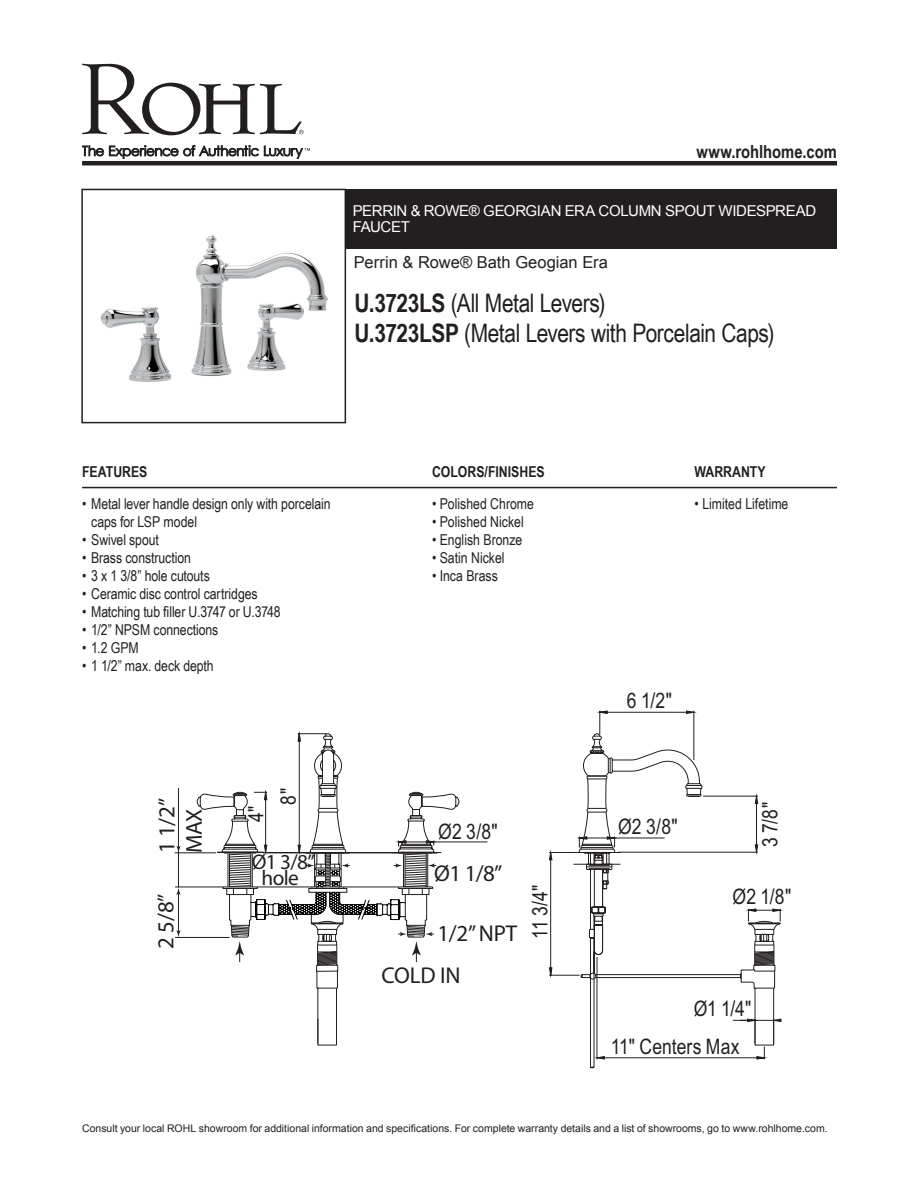
<style>
.page{position:relative;width:918px;height:1188px;background:#fff}
.page>*{position:absolute;margin:0;border:0;box-sizing:border-box;transform-origin:0 0}
.Product_Info_Nest{font:25.5px "Arial Narrow";letter-spacing:-.015em;color:#231f20}
.t1{font:22.95px/27.6px "Myriad Pro";letter-spacing:-.01em;color:#231f20}
.t2{font:21.45px/37.8px "Arial Narrow";letter-spacing:.005em;color:#231f20}
.t3{font:21.3px/16.4px "Myriad Pro";letter-spacing:-.03em;color:#231f20;text-align:center}
.t4{font:700 18px "Arial Narrow";color:#231f20}
.t5{font:16.5px "Arial";color:#231f20}
.Product_Info_Nest-2{font:15px "Arial Narrow";letter-spacing:-.005em;color:#231f20}
.Product_Title_Bar{font:15px/16.5px "Arial";letter-spacing:-.02em;color:#fff}
.t6{font:700 15px "Arial Narrow";color:#231f20}
.t7{font:10.5px "Arial";color:#231f20}
.s1{font-weight:700}
</style>
<div class="page">
<svg style="left:82px;top:64px;width:222px;height:71px"></svg>
<svg style="left:82px;top:145px;width:228px;height:14px"></svg>
<hr style="left:82px;top:161px;width:755px;height:4px;background:#231f20">
<div style="left:346px;top:189px;width:491px;height:59px;background:#231f20"></div>
<img style="left:100px;top:235px;width:228px;height:147px">
<div style="left:81px;top:189px;width:265px;height:234px;border:2px solid #231f20"></div>
<hr style="left:82px;top:487px;width:755px;height:1px;background:#231f20">
<svg style="left:174px;top:710px;width:609px;height:350px"></svg>
<p class="t4" style="left:696px;top:138px;width:142px">www.rohlhome.com</p>
<p class="Product_Title_Bar" style="left:353px;top:202px;width:465px">PERRIN &amp; ROWE® GEORGIAN ERA COLUMN SPOUT WIDESPREAD<br>FAUCET</p>
<p class="t5" style="left:354px;top:251px;width:256px">Perrin &amp; Rowe® Bath Geogian Era</p>
<p class="Product_Info_Nest" style="left:354px;top:284px;width:253px"><span class="s1">U.3723LS</span> (All Metal Levers)</p>
<p class="Product_Info_Nest" style="left:354px;top:314px;width:422px"><span class="s1">U.3723LSP</span> (Metal Levers with Porcelain Caps)</p>
<p class="t6" style="left:82px;top:461px;width:67px">FEATURES</p>
<p class="Product_Info_Nest-2" style="left:82px;top:493px;width:250px">• Metal lever handle design only with porcelain</p>
<p class="Product_Info_Nest-2" style="left:91px;top:511px;width:108px">caps for LSP model</p>
<p class="Product_Info_Nest-2" style="left:82px;top:529px;width:78px">• Swivel spout</p>
<p class="Product_Info_Nest-2" style="left:82px;top:547px;width:110px">• Brass construction</p>
<p class="Product_Info_Nest-2" style="left:82px;top:565px;width:129px">• 3 x 1 3/8” hole cutouts</p>
<p class="Product_Info_Nest-2" style="left:82px;top:583px;width:177px">• Ceramic disc control cartridges</p>
<p class="Product_Info_Nest-2" style="left:82px;top:601px;width:200px">• Matching tub filler U.3747 or U.3748</p>
<p class="Product_Info_Nest-2" style="left:82px;top:619px;width:138px">• 1/2” NPSM connections</p>
<p class="Product_Info_Nest-2" style="left:82px;top:637px;width:58px">• 1.2 GPM</p>
<p class="Product_Info_Nest-2" style="left:82px;top:655px;width:133px">• 1 1/2” max. deck depth</p>
<p class="t1" style="left:152px;top:853px;width:57px;rotate:-90deg">1 1/2”<br>MAX</p>
<p class="t1" style="left:152px;top:949px;width:57px;rotate:-90deg">2 5/8”</p>
<p class="t2" style="left:236px;top:822px;width:17px;rotate:-90deg">4"</p>
<p class="t2" style="left:269px;top:805px;width:18px;rotate:-90deg">8"</p>
<p class="t3" style="left:252px;top:853px;width:65px">Ø1 3/8” hole</p>
<p class="t6" style="left:432px;top:461px;width:114px">COLORS/FINISHES</p>
<p class="Product_Info_Nest-2" style="left:432px;top:493px;width:104px">• Polished Chrome</p>
<p class="Product_Info_Nest-2" style="left:432px;top:511px;width:93px">• Polished Nickel</p>
<p class="Product_Info_Nest-2" style="left:432px;top:529px;width:92px">• English Bronze</p>
<p class="Product_Info_Nest-2" style="left:432px;top:547px;width:74px">• Satin Nickel</p>
<p class="Product_Info_Nest-2" style="left:432px;top:565px;width:67px">• Inca Brass</p>
<p class="t6" style="left:695px;top:461px;width:73px">WARRANTY</p>
<p class="Product_Info_Nest-2" style="left:695px;top:493px;width:95px">• Limited Lifetime</p>
<p class="t2" style="left:627px;top:681px;width:47px">6 1/2"</p>
<p class="t2" style="left:438px;top:811px;width:61px">Ø2 3/8"</p>
<p class="t2" style="left:618px;top:807px;width:61px">Ø2 3/8"</p>
<p class="t1" style="left:434px;top:859px;width:70px">Ø1 1/8”</p>
<p class="t1" style="left:382px;top:911px;width:137px;line-height:42.6px;text-indent:56px">1/2” NPT<br>COLD IN</p>
<p class="t2" style="left:520px;top:939px;width:55px;rotate:-90deg">11 3/4"</p>
<p class="t2" style="left:750px;top:847px;width:46px;rotate:-90deg">3 7/8"</p>
<p class="t2" style="left:733px;top:877px;width:60px">Ø2 1/8"</p>
<p class="t2" style="left:611px;top:988px;width:142px;text-indent:83px">Ø1 1/4"<br>11" Centers Max</p>
<p class="t7" style="left:82px;top:1121px;width:747px">Consult your local ROHL showroom for additional information and specifications. For complete warranty details and a list of showrooms, go to www.rohlhome.com.</p>
</div>
